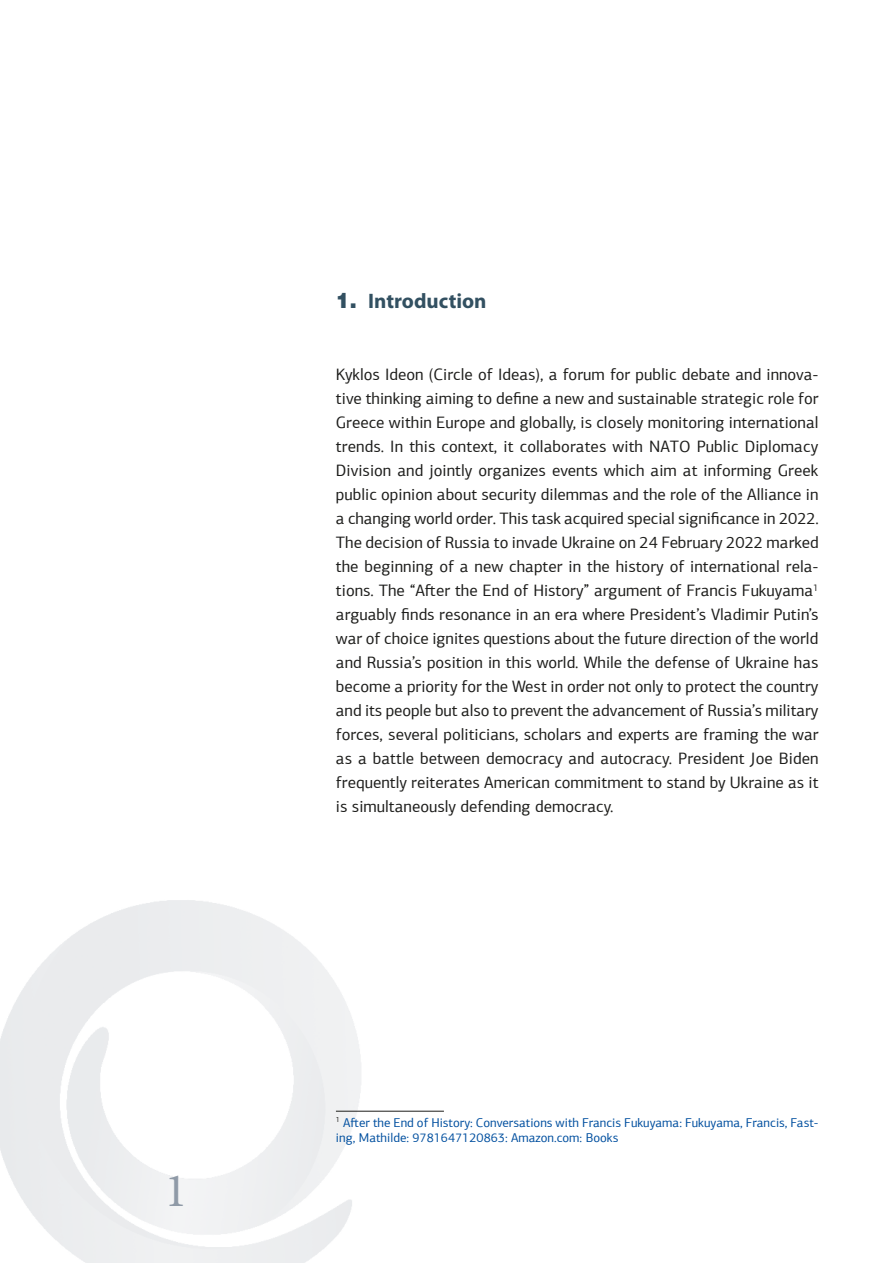
<style>
.page{position:relative;width:893px;height:1263px;background:#fff}
.page>*{position:absolute;margin:0;border:0;box-sizing:border-box;transform-origin:0 0}
.t1{font:48px "Minion Pro";color:#8f9aa7}
.t2{font:700 21px "Myriad Pro";color:#325061}
.t3{font:16.5px/24px "PF Agora Sans Pro";color:#1d1d1b;text-align:justify}
.t4{font:12.75px/15.3px "PF Agora Sans Pro";color:#004f9f}
.s1{font-family:"UB Helvetica";font-weight:900}
</style>
<div class="page">
<hr style="left:336px;top:1111px;width:108px;height:1px;background:#1d1d1b">
<h1 class="t1" style="left:165px;top:1159px;width:25px">1</h1>
<p class="t2" style="left:336px;top:287px;width:152px"><span class="s1">1.</span> Introduction</p>
<p class="t3" style="left:336px;top:362px;width:484px">Kyklos Ideon (Circle of Ideas), a forum for public debate and innova&shy;tive thinking aiming to define a new and sustainable strategic role for Greece within Europe and globally, is closely monitoring international trends. In this context, it collaborates with NATO Public Diplomacy Division and jointly organizes events which aim at informing Greek public opinion about security dilemmas and the role of the Alliance in a changing world order. This task acquired special significance in 2022.<br>The decision of Russia to invade Ukraine on 24 February 2022 marked the beginning of a new chapter in the history of international rela&shy;tions. The “After the End of History” argument of Francis Fukuyama<sup>1 </sup>arguably finds resonance in an era where President’s Vladimir Putin’s war of choice ignites questions about the future direction of the world and Russia’s position in this world. While the defense of Ukraine has become a priority for the West in order not only to protect the country and its people but also to prevent the advancement of Russia’s military forces, several politicians, scholars and experts are framing the war as a battle between democracy and autocracy. President Joe Biden frequently reiterates American commitment to stand by Ukraine as it is simultaneously defending democracy.</p>
<p class="t4" style="left:336px;top:1114px;width:484px"><sup>1</sup> After the End of History: Conversations with Francis Fukuyama: Fukuyama, Francis, Fast&shy;ing, Mathilde: 9781647120863: Amazon.com: Books</p>
</div>
